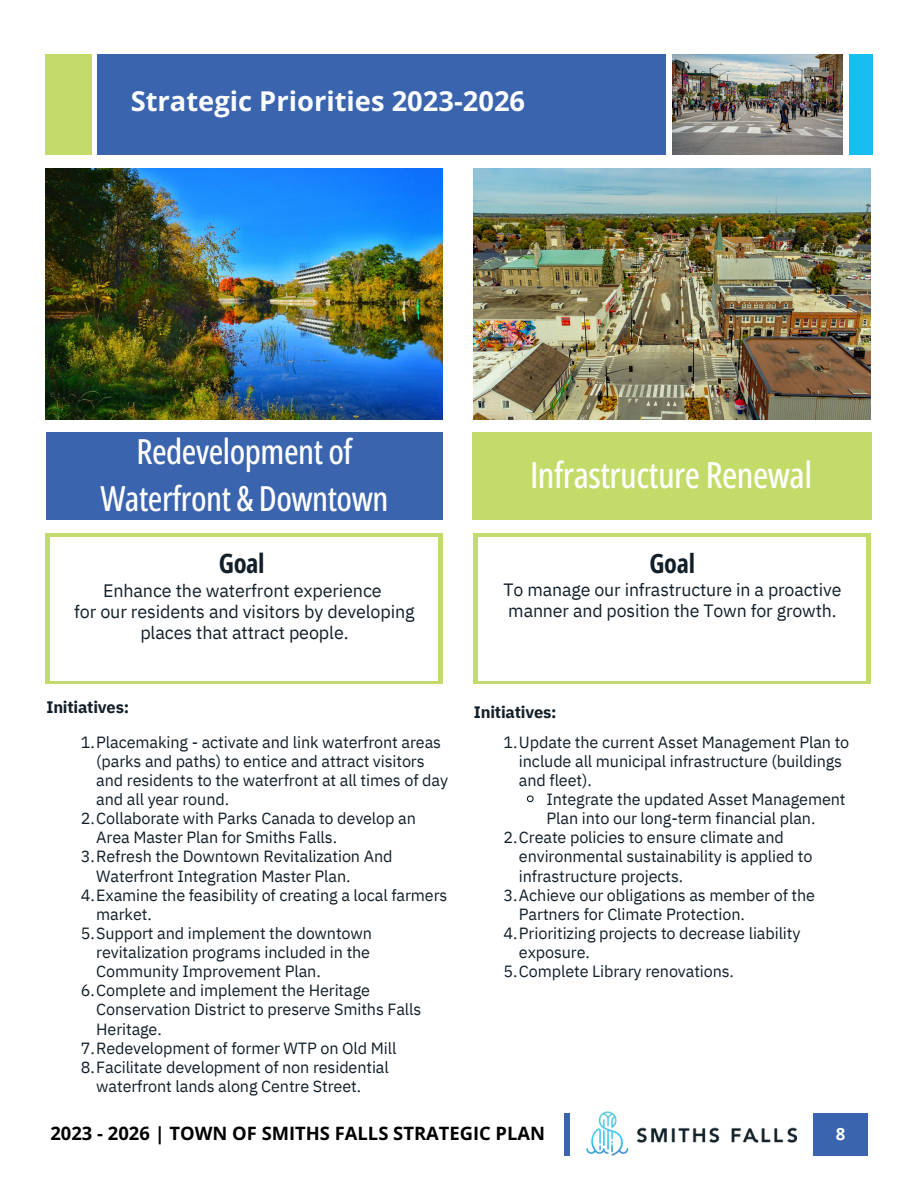
<style>
.page{position:relative;width:918px;height:1188px;background:#fff}
.page>*{position:absolute;margin:0;border:0;box-sizing:border-box;transform-origin:0 0}
.t1{font:500 36px "Open Sans Condensed";letter-spacing:-.015em;color:#fff}
.t2{font:500 34.5px/47.2px "Open Sans Condensed";letter-spacing:-.015em;color:#fff;text-align:center}
.t3{font:700 27.3px "Open Sans";color:#fbfdff}
.t4{font:700 26.55px "Open Sans Condensed";color:#131f28}
.t5{font:700 26.25px "Open Sans Condensed";color:#131f28}
.t6{font:700 18.45px "Open Sans";color:#000}
.t7{font:18px/21.1px "IBM Plex Sans";letter-spacing:-.005em;color:#131f28;text-align:center}
.t8{font:17.7px/21px "IBM Plex Sans";letter-spacing:-.005em;color:#131f28}
.t9{font:700 16.8px "Open Sans";color:#fff}
.t10{font:700 16.5px "IBM Plex Sans";letter-spacing:-.01em;color:#131f28}
.t11{font:16.2px/19.2px "IBM Plex Sans";letter-spacing:-.005em;color:#131f28}
</style>
<div class="page">
<div style="left:564px;top:1113px;width:5px;height:43px;background:#3a64ae"></div>
<img style="left:569px;top:1111px;width:229px;height:45px">
<div style="left:813px;top:1113px;width:55px;height:43px;background:#3a64ae"></div>
<div style="left:97px;top:55px;width:568px;height:100px;background:#3a64ae"></div>
<div style="left:46px;top:55px;width:46px;height:100px;background:#c3db69"></div>
<div style="left:849px;top:55px;width:24px;height:100px;background:#17bfef"></div>
<img style="left:672px;top:55px;width:170px;height:100px">
<img style="left:474px;top:168px;width:397px;height:251px">
<img style="left:46px;top:168px;width:397px;height:251px">
<div style="left:473px;top:433px;width:399px;height:87px;background:#c3db69"></div>
<svg style="left:526px;top:795px;width:8px;height:8px"></svg>
<svg style="left:474px;top:533px;width:397px;height:151px;background:#c9df7c"></svg>
<div style="left:479px;top:537px;width:387px;height:143px;background:#fff"></div>
<div style="left:46px;top:432px;width:397px;height:88px;background:#3a64ae"></div>
<svg style="left:46px;top:533px;width:397px;height:151px;background:#c9df7c"></svg>
<div style="left:51px;top:537px;width:387px;height:143px;background:#fff"></div>
<p class="t3" style="left:114px;top:82px;width:396px">Strategic Priorit es 2023-2026</p>
<p class="t3" style="left:131px;top:82px;width:396px">Strategic Priorities 2023-2026</p>
<p class="t2" style="left:100px;top:427px;width:290px">Redevelopment of<br>Waterfront &amp; Downtown</p>
<p class="t4" style="left:219px;top:545px;width:47px">Goal</p>
<p class="t1" style="left:530px;top:450px;width:284px">Infrastructure Renewal</p>
<p class="t5" style="left:650px;top:545px;width:47px">Goal</p>
<p class="t7" style="left:103px;top:580px;width:280px">Enhance the waterfront experience</p>
<p class="t7" style="left:74px;top:601px;width:342px">for our residents and visitors by developing places that attract people.</p>
<p class="t10" style="left:46px;top:696px;width:84px">Initiatives:</p>
<p class="t11" style="left:96px;top:732px;width:353px;text-indent:-16px">1.Placemaking - activate and link waterfront areas (parks and paths) to entice and attract visitors and residents to the waterfront at all times of day and all year round.</p>
<p class="t11" style="left:96px;top:808px;width:321px;text-indent:-16px">2.Collaborate with Parks Canada to develop an<br>Area Master Plan for Smiths Falls.</p>
<p class="t11" style="left:96px;top:847px;width:298px;text-indent:-16px">3.Refresh the Downtown Revitalization And<br>Waterfront Integration Master Plan.</p>
<p class="t11" style="left:96px;top:885px;width:353px;text-indent:-16px">4.Examine the feasibility of creating a local farmers market.</p>
<p class="t11" style="left:96px;top:923px;width:277px;text-align:justify;text-indent:-16px">5.Support and implement the downtown revitalization programs included in the Community Improvement Plan.</p>
<p class="t11" style="left:96px;top:981px;width:327px;text-indent:-16px">6.Complete and implement the Heritage<br>Conservation District to preserve Smiths Falls<br>Heritage.</p>
<p class="t11" style="left:81px;top:1038px;width:317px">7.Redevelopment of former WTP on Old Mill</p>
<p class="t11" style="left:96px;top:1057px;width:294px;text-indent:-16px">8.Facilitate development of non residential waterfront lands along Centre Street.</p>
<p class="t8" style="left:504px;top:579px;width:339px">To manage our infrastructure in a proactive manner and position the Town for growth.</p>
<p class="t10" style="left:474px;top:701px;width:84px">Initiatives:</p>
<p class="t11" style="left:519px;top:732px;width:332px;text-indent:-16px">1.Update the current Asset Management Plan to include all municipal infrastructure (buildings and fleet).</p>
<p class="t11" style="left:547px;top:789px;width:301px">Integrate the updated Asset Management<br>Plan into our long-term financial plan.</p>
<p class="t11" style="left:519px;top:828px;width:295px;text-indent:-16px">2.Create policies to ensure climate and environmental sustainability is applied to infrastructure projects.</p>
<p class="t11" style="left:519px;top:885px;width:298px;text-indent:-16px">3.Achieve our obligations as member of the<br>Partners for Climate Protection.</p>
<p class="t11" style="left:519px;top:923px;width:283px;text-indent:-16px">4.Prioritizing projects to decrease liability exposure.</p>
<p class="t11" style="left:503px;top:961px;width:232px">5.Complete Library renovations.</p>
<p class="t6" style="left:50px;top:1121px;width:496px">2023 - 2026 | TOWN OF SMITHS FALLS STRATEGIC PLAN</p>
<p class="t9" style="left:836px;top:1122px;width:11px">8</p>
</div>
